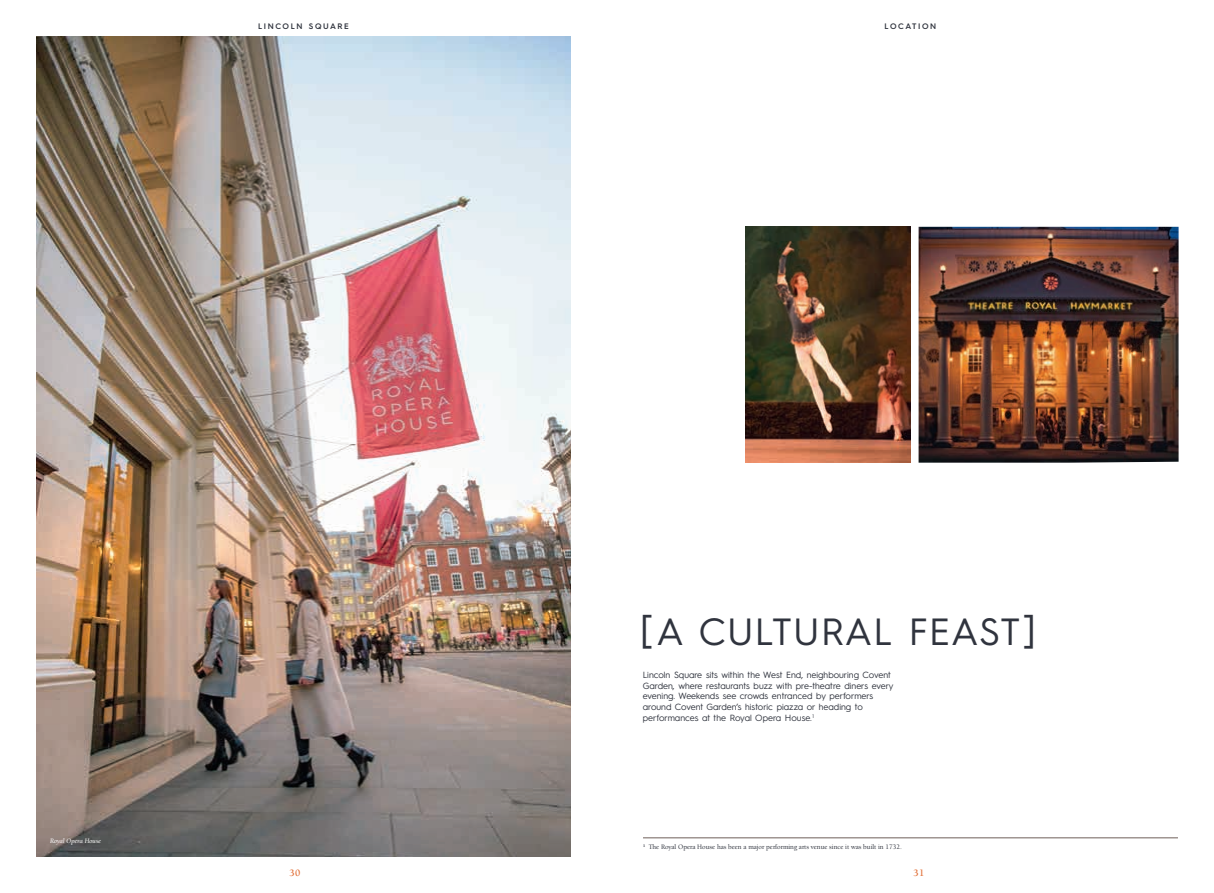
<style>
.page{position:relative;width:1214px;height:893px;background:#fff}
.page>*{position:absolute;margin:0;border:0;box-sizing:border-box;transform-origin:0 0}
.t1{font:38px "Hurme Geometric Sans 3";letter-spacing:.035em;color:#30343e}
.t2{font:700 10px "Berkeley Oldstyle IT Cby BT";color:#e27038}
.t3{font:9px/10.7px "Hurme Geometric Sans 3";color:#30343e}
.t4{font:600 8px "Hurme Geometric Sans 3";letter-spacing:.2em;color:#30343e}
.t5{font:500 7px "Berkeley Oldstyle IT Cby BT";color:#30343e}
.t6{font:7px "Berkeley Oldstyle IT Cby BT Med Ital";color:#fff}
</style>
<div class="page">
<img style="left:36px;top:36px;width:535px;height:821px">
<hr style="left:643px;top:838px;width:534px;height:1px;background:#6e605a">
<img style="left:746px;top:227px;width:163px;height:236px">
<img style="left:918px;top:227px;width:260px;height:236px">
<p class="t4" style="left:258px;top:21px;width:92px">LINCOLN SQUARE</p>
<p class="t4" style="left:884px;top:21px;width:53px">LOCATION</p>
<p class="t6" style="left:50px;top:836px;width:61px">Rules<sup>2</sup>, Covent Garden</p>
<p class="t6" style="left:54px;top:836px;width:49px">oyal Opera House</p>
<h1 class="t1" style="left:639px;top:605px;width:398px">[A CULTURAL FEAST]</h1>
<p class="t3" style="left:642px;top:669px;width:252px">Lincoln Square sits within the West End, neighbouring Covent Garden, where restaurants buzz with pre-theatre diners every evening. Weekends see crowds entranced by performers around Covent Garden’s historic piazza or heading to performances at the Royal Opera House.<sup>1</sup></p>
<p class="t5" style="left:643px;top:843px;width:260px"><sup>1</sup> The Royal Opera House has been a major performing arts venue since it was built in 1732.</p>
<p class="t2" style="left:289px;top:866px;width:12px">30</p>
<p class="t2" style="left:913px;top:866px;width:12px">31</p>
</div>
